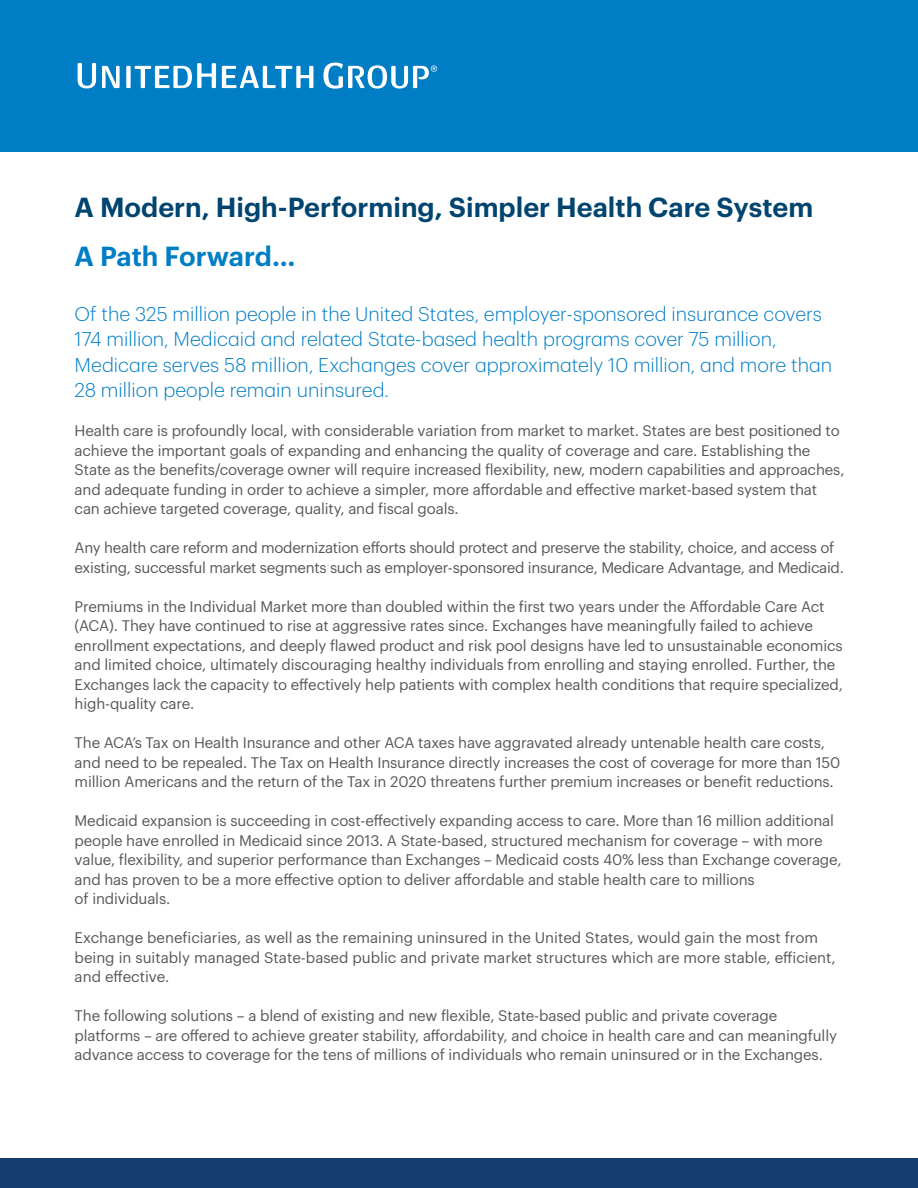
<style>
.page{position:relative;width:918px;height:1188px;background:#fff}
.page>*{position:absolute;margin:0;border:0;box-sizing:border-box;transform-origin:0 0}
.t1{font:600 27px "Graphik";color:#00446f}
.t2{font:600 27px "Graphik";color:#007ec5}
.t3{font:300 19.5px/25.5px "Graphik";color:#007ec5}
.t4{font:15px/19.5px "Graphik";letter-spacing:-.01em;color:#57585a}
</style>
<div class="page">
<div style="left:0;top:0;width:918px;height:151px;background:#007ec5"></div>
<svg style="left:78px;top:63px;width:18px;height:25px"></svg>
<div style="left:126px;top:66px;width:5px;height:22px;background:#fff"></div>
<svg style="left:135px;top:63px;width:81px;height:25px"></svg>
<svg style="left:102px;top:66px;width:18px;height:22px"></svg>
<svg style="left:222px;top:66px;width:91px;height:22px"></svg>
<svg style="left:323px;top:63px;width:114px;height:26px"></svg>
<div style="left:0;top:1159px;width:918px;height:29px;background:#163d6f"></div>
<p class="t1" style="left:75px;top:186px;width:740px">A Modern, High-Performing, Simpler Health Care System</p>
<p class="t2" style="left:75px;top:236px;width:222px">A Path Forward…</p>
<p class="t3" style="left:75px;top:299px;width:759px">Of the 325 million people in the United States, employer-sponsored insurance covers 174 million, Medicaid and related State-based health programs cover 75 million, Medicare serves 58 million, Exchanges cover approximately 10 million, and more than 28 million people remain uninsured.</p>
<p class="t4" style="left:75px;top:420px;width:767px">Health care is profoundly local, with considerable variation from market to market. States are best positioned to achieve the important goals of expanding and enhancing the quality of coverage and care. Establishing the</p>
<p class="t4" style="left:75px;top:459px;width:771px">State as the benefits/coverage owner will require increased flexibility, new, modern capabilities and approaches, and adequate funding in order to achieve a simpler, more affordable and effective market-based system that can achieve targeted coverage, quality, and fiscal goals.</p>
<p class="t4" style="left:75px;top:537px;width:771px">Any health care reform and modernization efforts should protect and preserve the stability, choice, and access of existing, successful market segments such as employer-sponsored insurance, Medicare Advantage, and Medicaid.</p>
<p class="t4" style="left:75px;top:595px;width:770px">Premiums in the Individual Market more than doubled within the first two years under the Affordable Care Act (ACA). They have continued to rise at aggressive rates since. Exchanges have meaningfully failed to achieve enrollment expectations, and deeply flawed product and risk pool designs have led to unsustainable economics and limited choice, ultimately discouraging healthy individuals from enrolling and staying enrolled. Further, the Exchanges lack the capacity to effectively help patients with complex health conditions that require specialized, high-quality care.</p>
<p class="t4" style="left:75px;top:732px;width:767px">The ACA’s Tax on Health Insurance and other ACA taxes have aggravated already untenable health care costs, and need to be repealed. The Tax on Health Insurance directly increases the cost of coverage for more than 150 million Americans and the return of the Tax in 2020 threatens further premium increases or benefit reductions.</p>
<p class="t4" style="left:75px;top:810px;width:769px">Medicaid expansion is succeeding in cost-effectively expanding access to care. More than 16 million additional people have enrolled in Medicaid since 2013. A State-based, structured mechanism for coverage – with more value, flexibility, and superior performance than Exchanges – Medicaid costs 40% less than Exchange coverage, and has proven to be a more effective option to deliver affordable and stable health care to millions<br>of individuals.</p>
<p class="t4" style="left:75px;top:927px;width:763px">Exchange beneficiaries, as well as the remaining uninsured in the United States, would gain the most from being in suitably managed State-based public and private market structures which are more stable, efficient, and effective.</p>
<p class="t4" style="left:75px;top:1005px;width:764px">The following solutions – a blend of existing and new flexible, State-based public and private coverage platforms – are offered to achieve greater stability, affordability, and choice in health care and can meaningfully advance access to coverage for the tens of millions of individuals who remain uninsured or in the Exchanges.</p>
</div>
